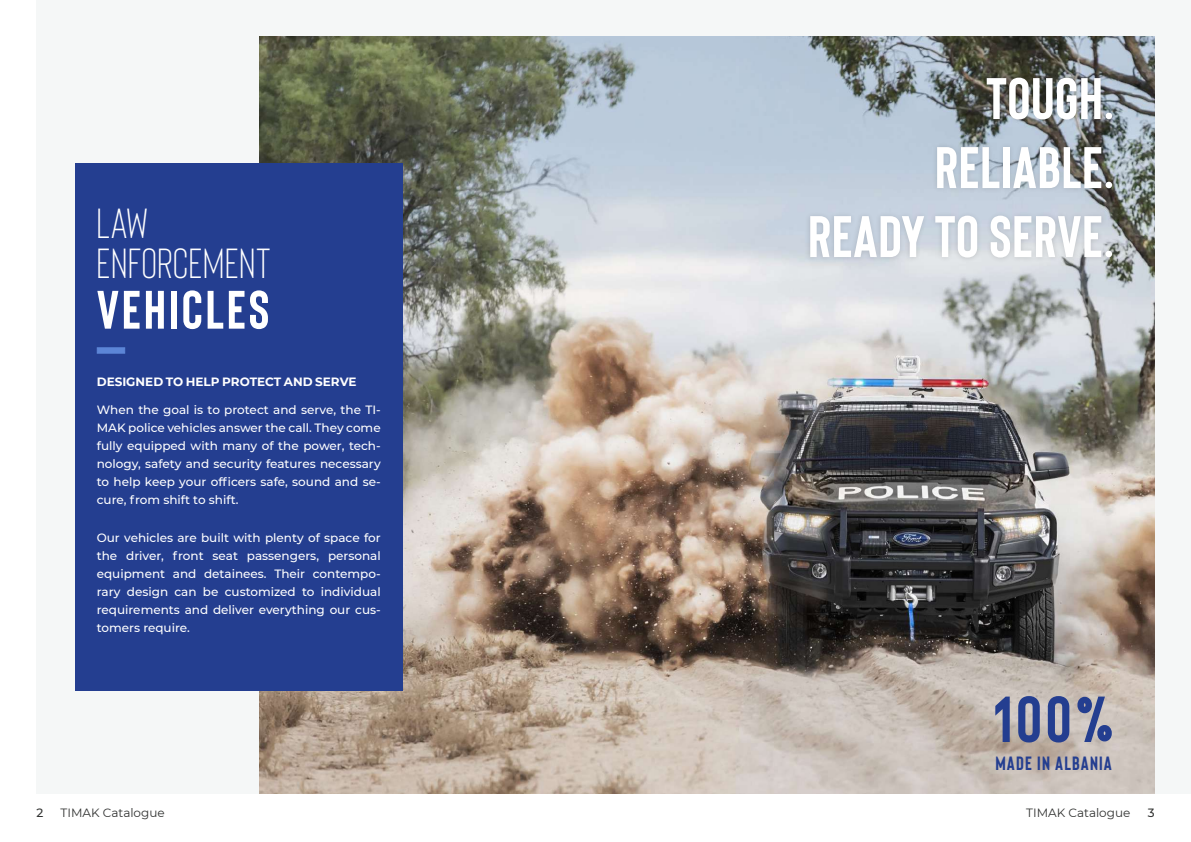
<style>
.page{position:relative;width:1191px;height:842px;background:#fff}
.page>*{position:absolute;margin:0;border:0;box-sizing:border-box;transform-origin:0 0}
.t1{font:700 64.9px "Bison";color:#243e90}
.t2{font:700 58.5px/69px "Bison";letter-spacing:.01em;color:#fff;text-align:right}
.t3{font:700 54px "Bison";letter-spacing:.05em;color:#fff}
.t4{font:42px/40px "Bison";letter-spacing:.02em;color:#fff}
.t5{font:700 19.2px "Bison";letter-spacing:.06em;color:#243e90}
.t6{font:500 12px/18px "Montserrat";color:#fff;text-align:justify}
.t7{font:700 12px "Montserrat";color:#fff}
.t8{font:12px "Montserrat";color:#323332}
.t9{font:500 12px "Montserrat";color:#323332}
</style>
<div class="page">
<div style="left:36px;top:0;width:1155px;height:793px;background:#f5f7f7"></div>
<img style="left:260px;top:36px;width:894px;height:757px">
<div style="left:75px;top:163px;width:327px;height:528px;background:#243e90"></div>
<div style="left:804px;top:72px;width:313px;height:191px;background:#231f20;opacity:.16"></div>
<div style="left:97px;top:347px;width:28px;height:7px;background:#5c85d6;border:1px solid #5c85d6"></div>
<h3 class="t4" style="left:97px;top:203px;width:175px">LAW<br>ENFORCEMENT</h3>
<h3 class="t3" style="left:97px;top:276px;width:174px">VEHICLES</h3>
<p class="t7" style="left:97px;top:373px;width:261px">DESIGNED TO HELP PROTECT AND SERVE</p>
<p class="t6" style="left:97px;top:400px;width:285px">When the goal is to protect and serve, the TI-MAK police vehicles answer the call. They come fully equipped with many of the power, tech&shy;nology, safety and security features necessary to help keep your officers safe, sound and se&shy;cure, from shift to shift.</p>
<p class="t6" style="left:97px;top:528px;width:285px">Our vehicles are built with plenty of space for the driver, front seat passengers, personal equipment and detainees. Their contempo&shy;rary design can be customized to individual requirements and deliver everything our cus&shy;tomers require.</p>
<h2 class="t2" style="left:808px;top:61px;width:308px">TOUGH.<br>RELIABLE.<br>READY TO SERVE.</h2>
<h1 class="t1" style="left:993px;top:678px;width:122px">100%</h1>
<h3 class="t5" style="left:995px;top:751px;width:118px">MADE IN ALBANIA</h3>
<p class="t9" style="left:37px;top:805px;width:8px">2</p>
<p class="t8" style="left:61px;top:805px;width:106px">TIMAK Catalogue</p>
<p class="t8" style="left:1026px;top:805px;width:106px">TIMAK Catalogue</p>
<p class="t9" style="left:1147px;top:805px;width:8px">3</p>
</div>
